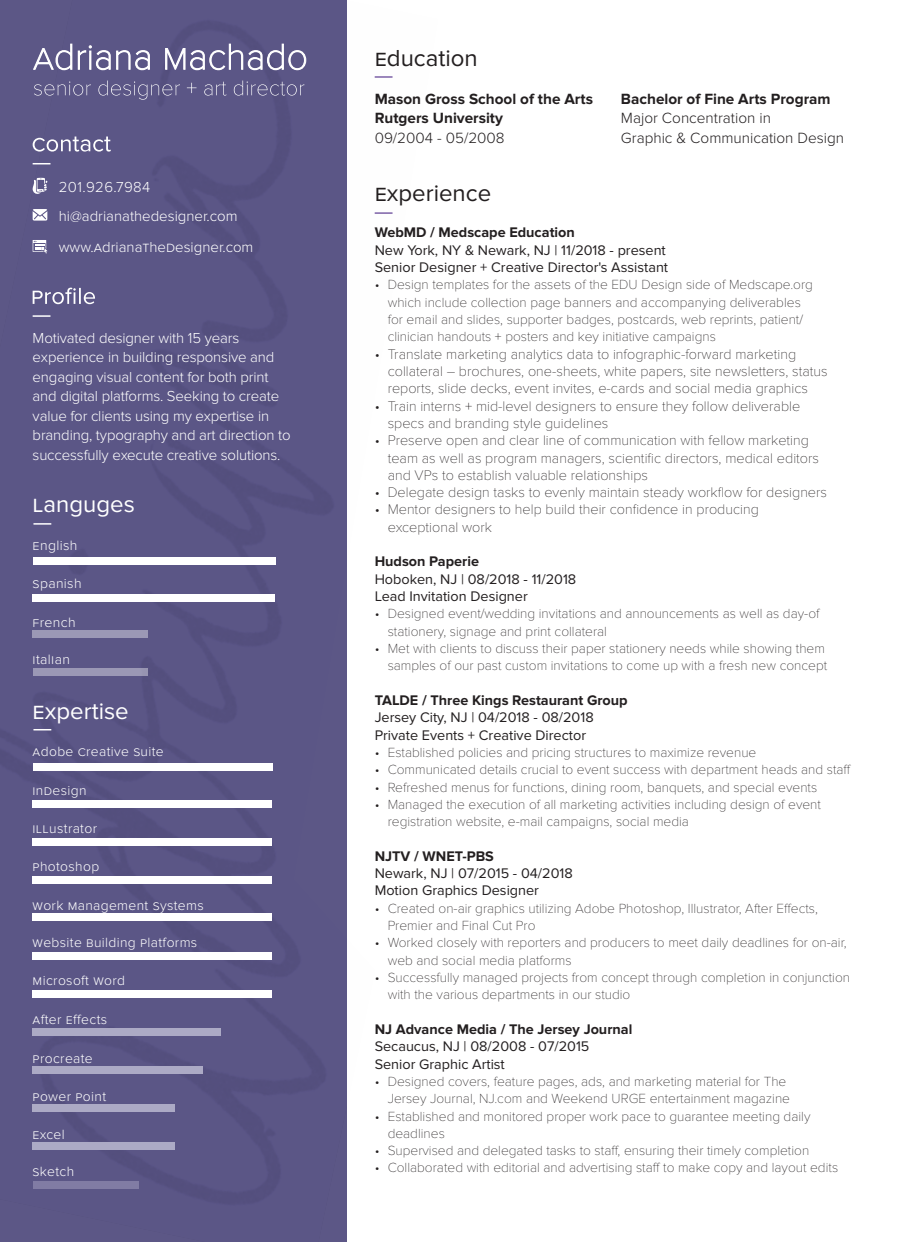
<style>
.page{position:relative;width:918px;height:1242px;background:#fff}
.page>*{position:absolute;margin:0;border:0;box-sizing:border-box;transform-origin:0 0}
.t1{font:24px "Proxima Nova";color:#231f20}
.t2{font:24px "Proxima Nova";color:#fff}
.t3{font:700 15.3px "Proxima Nova";color:#231f20}
.t4{font:300 15.3px "Proxima Nova";color:#231f20}
.t5{font:300 15px/19.5px "Proxima Nova";letter-spacing:-.01em;color:#fff}
.t6{font:300 15px "Proxima Nova";letter-spacing:.025em;color:#fff}
.t7{font:100 14.4px/17.2px "Proxima Nova T";color:#231f20}
.t8{font:14.4px "Proxima Nova";color:#231f20}
.t9{font:700 14.4px "Proxima Nova";color:#231f20}
.t10{font:300 14.1px "Proxima Nova";letter-spacing:.025em;color:#fff}
.t11{font:300 13.95px "Proxima Nova";letter-spacing:.025em;color:#fff}
.t12{font:100 13.65px/17.2px "Proxima Nova T";color:#231f20}
</style>
<div class="page">
<img style="left:0;top:0;width:375px;height:1242px">
<svg style="left:34px;top:81px;width:270px;height:19px"></svg>
<svg style="left:32px;top:43px;width:275px;height:28px"></svg>
<svg style="left:33px;top:288px;width:62px;height:16px"></svg>
<svg style="left:33px;top:315px;width:17px;height:2px"></svg>
<svg style="left:33px;top:137px;width:78px;height:15px"></svg>
<svg style="left:33px;top:163px;width:17px;height:1px"></svg>
<svg style="left:32px;top:178px;width:15px;height:17px"></svg>
<svg style="left:33px;top:240px;width:15px;height:14px"></svg>
<svg style="left:33px;top:209px;width:14px;height:12px"></svg>
<svg style="left:33px;top:523px;width:18px;height:2px"></svg>
<div style="left:33px;top:557px;width:243px;height:8px;background:#fff"></div>
<div style="left:33px;top:594px;width:242px;height:7px;background:#fff"></div>
<div style="left:33px;top:631px;width:115px;height:7px;background:#9b98b5"></div>
<div style="left:33px;top:669px;width:114px;height:7px;background:#9b98b5"></div>
<svg style="left:33px;top:729px;width:18px;height:1px"></svg>
<div style="left:33px;top:763px;width:240px;height:7px;background:#fff"></div>
<div style="left:33px;top:800px;width:239px;height:8px;background:#fff"></div>
<div style="left:33px;top:838px;width:239px;height:8px;background:#fff"></div>
<div style="left:33px;top:877px;width:239px;height:7px;background:#fff"></div>
<div style="left:33px;top:953px;width:239px;height:7px;background:#fff"></div>
<div style="left:33px;top:991px;width:239px;height:7px;background:#fff"></div>
<div style="left:33px;top:1028px;width:188px;height:7px;background:#acaac5"></div>
<div style="left:33px;top:1066px;width:170px;height:7px;background:#acaac5"></div>
<div style="left:33px;top:1104px;width:142px;height:8px;background:#acaac5"></div>
<div style="left:33px;top:1142px;width:142px;height:8px;background:#acaac5"></div>
<div style="left:33px;top:914px;width:239px;height:7px;background:#fff"></div>
<div style="left:33px;top:1181px;width:105px;height:7px;background:#817ca4"></div>
<svg style="left:375px;top:76px;width:18px;height:2px"></svg>
<svg style="left:375px;top:212px;width:18px;height:2px"></svg>
<p class="t6" style="left:59px;top:178px;width:93px">201.926.7984</p>
<p class="t5" style="left:59px;top:206px;width:180px">hi@adrianathedesigner.com</p>
<p class="t5" style="left:59px;top:237px;width:196px">www.adrianathedesigner.com</p>
<p class="t5" style="left:33px;top:328px;width:260px">Motivated designer with 15 years experience in building responsive and engaging visual content for both print and digital platforms. Seeking to create value for clients using my expertise in branding, typography and art direction to successfully execute creative solutions.</p>
<p class="t2" style="left:33px;top:490px;width:104px">languges</p>
<p class="t10" style="left:33px;top:537px;width:46px">English</p>
<p class="t10" style="left:33px;top:576px;width:51px">spanish</p>
<p class="t10" style="left:33px;top:614px;width:45px">french</p>
<p class="t10" style="left:33px;top:651px;width:39px">italIan</p>
<p class="t2" style="left:33px;top:698px;width:98px">expertise</p>
<p class="t11" style="left:33px;top:743px;width:133px">adobe Creative Suite</p>
<p class="t11" style="left:33px;top:782px;width:56px">I nDesign</p>
<p class="t11" style="left:33px;top:820px;width:66px">I LLustrator</p>
<p class="t11" style="left:33px;top:858px;width:68px">photoshop</p>
<p class="t11" style="left:33px;top:897px;width:173px">work Management Systems</p>
<p class="t11" style="left:33px;top:935px;width:166px">website Building Platforms</p>
<p class="t11" style="left:33px;top:973px;width:94px">microsoft word</p>
<p class="t11" style="left:33px;top:1012px;width:76px">after Effects</p>
<p class="t11" style="left:33px;top:1050px;width:62px">procreate</p>
<p class="t11" style="left:33px;top:1088px;width:75px">power Point</p>
<p class="t11" style="left:33px;top:1126px;width:34px">excel</p>
<p class="t11" style="left:33px;top:1164px;width:43px">sketch</p>
<p class="t1" style="left:375px;top:44px;width:105px">education</p>
<p class="t3" style="left:375px;top:90px;width:220px">Mason Gross School of the Arts</p>
<p class="t3" style="left:375px;top:109px;width:130px">Rutgers University</p>
<p class="t4" style="left:375px;top:129px;width:132px">09/2004 - 05/2008</p>
<p class="t3" style="left:621px;top:90px;width:211px">Bachelor of Fine Arts Program</p>
<p class="t4" style="left:621px;top:109px;width:152px">Major Concentration in</p>
<p class="t4" style="left:621px;top:129px;width:225px">Graphic &amp; Communication Design</p>
<p class="t1" style="left:375px;top:179px;width:118px">experience</p>
<p class="t9" style="left:375px;top:224px;width:202px">WebMD / Medscape Education</p>
<p class="t8" style="left:375px;top:242px;width:293px">New York, NY &amp; Newark, NJ | 11/2018 - present</p>
<p class="t8" style="left:375px;top:259px;width:295px">Senior Designer + Creative Director's Assistant</p>
<p class="t12" style="left:388px;top:276px;width:427px;text-indent:-13px">• Design templates for the assets of the EDU Design side of Medscape.org which include collection page banners and accompanying deliverables for email and slides, supporter badges, postcards, web reprints, patient/ clinician handouts + posters and key initiative campaigns</p>
<p class="t7" style="left:388px;top:345px;width:442px;text-indent:-13px">• Translate marketing analytics data to infographic-forward marketing collateral – brochures, one-sheets, white papers, site newsletters, status reports, slide decks, event invites, e-cards and social media graphics</p>
<p class="t7" style="left:388px;top:397px;width:414px;text-indent:-13px">• Train interns + mid-level designers to ensure they follow deliverable specs and branding style guidelines</p>
<p class="t7" style="left:388px;top:432px;width:433px;text-indent:-13px">• Preserve open and clear line of communication with fellow marketing team as well as program managers, scientific directors, medical editors and VPs to establish valuable relationships</p>
<p class="t7" style="left:375px;top:484px;width:454px">• Delegate design tasks to evenly maintain steady workflow for designers</p>
<p class="t7" style="left:388px;top:501px;width:373px;text-indent:-13px">• Mentor designers to help build their confidence in producing exceptional work</p>
<p class="t9" style="left:375px;top:553px;width:106px">Hudson Paperie</p>
<p class="t8" style="left:375px;top:571px;width:203px">Hoboken, NJ | 08/2018 - 11/2018</p>
<p class="t8" style="left:375px;top:588px;width:155px">Lead Invitation Designer</p>
<p class="t12" style="left:388px;top:605px;width:433px;text-indent:-13px">• Designed event/wedding invitations and announcements as well as day-of stationery, signage and print collateral</p>
<p class="t12" style="left:375px;top:640px;width:454px;text-align:right">• Met with clients to discuss their paper stationery needs while showing them samples of our past custom invitations to come up with a fresh new concept</p>
<p class="t9" style="left:375px;top:692px;width:254px">TALDE / Three Kings Restaurant Group</p>
<p class="t8" style="left:375px;top:709px;width:221px">Jersey City, NJ | 04/2018 - 08/2018</p>
<p class="t8" style="left:375px;top:727px;width:213px">Private Events + Creative Director</p>
<p class="t12" style="left:375px;top:744px;width:383px">• Established policies and pricing structures to maximize revenue</p>
<p class="t12" style="left:375px;top:761px;width:478px">• Communicated details crucial to event success with department heads and staff</p>
<p class="t12" style="left:375px;top:778px;width:444px">• Refreshed menus for functions, dining room, banquets, and special events</p>
<p class="t12" style="left:388px;top:796px;width:435px;text-indent:-13px">• Managed the execution of all marketing activities including design of event registration website, e-mail campaigns, social media</p>
<p class="t9" style="left:375px;top:848px;width:121px">NJTV / WNET-PBS</p>
<p class="t8" style="left:375px;top:865px;width:200px">Newark, NJ | 07/2015 - 04/2018</p>
<p class="t8" style="left:375px;top:882px;width:166px">Motion Graphics Designer</p>
<p class="t12" style="left:388px;top:900px;width:432px;text-indent:-13px">• Created on-air graphics utilizing Adobe Photoshop, Illustrator, After Effects,<br>Premier and Final Cut Pro</p>
<p class="t12" style="left:388px;top:934px;width:460px;text-indent:-13px">• Worked closely with reporters and producers to meet daily deadlines for on-air, web and social media platforms</p>
<p class="t12" style="left:388px;top:969px;width:464px;text-indent:-13px">• Successfully managed projects from concept through completion in conjunction with the various departments in our studio</p>
<p class="t9" style="left:375px;top:1021px;width:259px">NJ Advance Media / The Jersey Journal</p>
<p class="t8" style="left:375px;top:1038px;width:216px">Secaucus, NJ | 08/2008 - 07/2015</p>
<p class="t8" style="left:375px;top:1056px;width:132px">Senior Graphic Artist</p>
<p class="t12" style="left:375px;top:1073px;width:417px;text-align:right">• Designed covers, feature pages, ads, and marketing material for The<br>Jersey Journal, NJ.com and Weekend URGE entertainment magazine</p>
<p class="t12" style="left:388px;top:1107px;width:424px;text-indent:-13px">• Established and monitored proper work pace to guarantee meeting daily deadlines</p>
<p class="t12" style="left:375px;top:1142px;width:436px">• Supervised and delegated tasks to staff, ensuring their timely completion</p>
<p class="t12" style="left:375px;top:1159px;width:465px">• Collaborated with editorial and advertising staff to make copy and layout edits</p>
</div>
